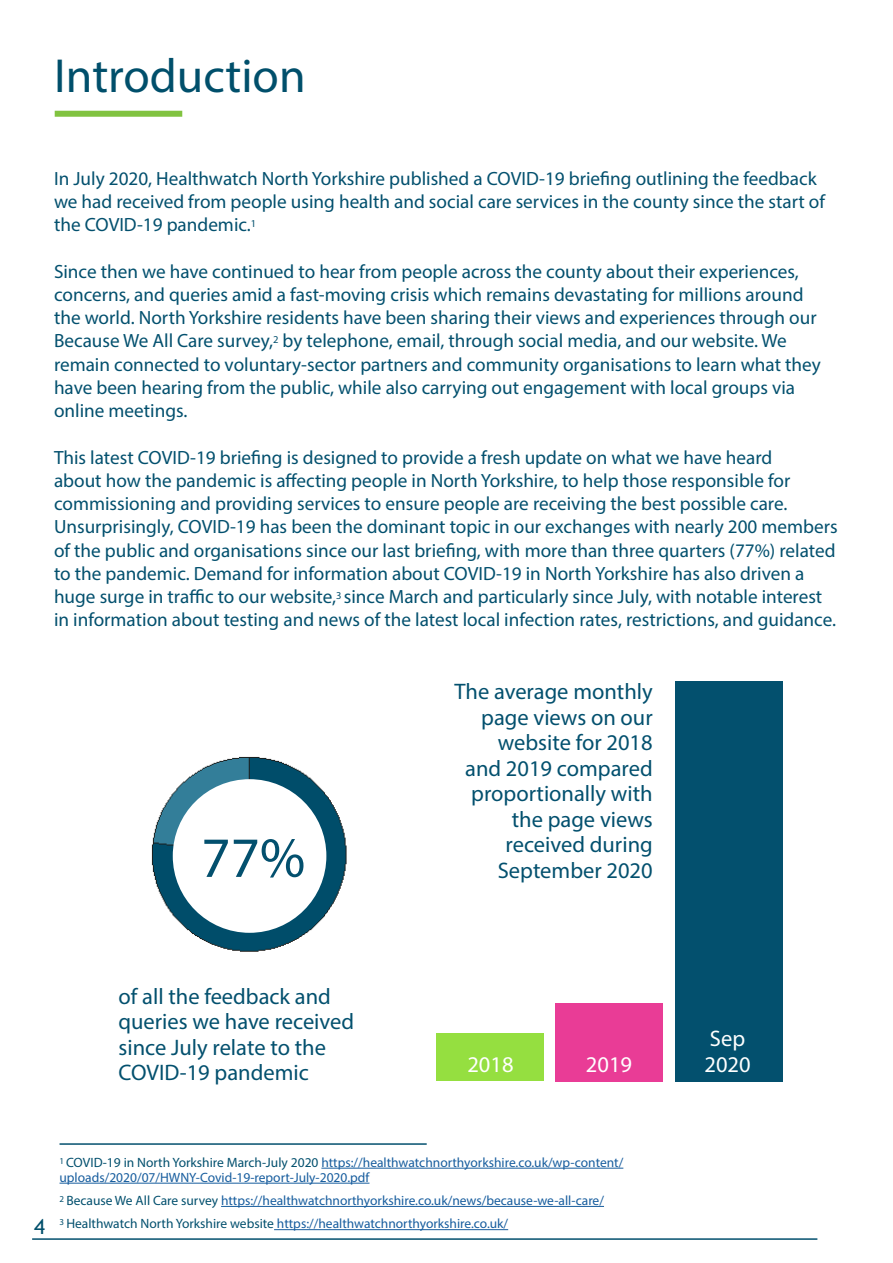
<style>
.page{position:relative;width:893px;height:1263px;background:#fff}
.page>*{position:absolute;margin:0;border:0;box-sizing:border-box;transform-origin:0 0}
.t1{font:57.3px "Myriad Pro";color:#03506e}
.Headline_-_blue{font:48px "Myriad Pro";color:#004f6b}
.t2{font:22.5px/25.5px "Myriad Pro";color:#03506e}
.t3{font:22.5px/25.5px "Myriad Pro";color:#fff}
.t4{font:21px "Trebuchet MS";color:#004f6b}
.Body_Copy{font:19.2px/23.2px "Myriad Pro";color:#03506e}
.Body_Copy-2{font:13.5px "Myriad Pro";color:#175d9e}
.Title_-_62pt_pink_bo{font:13.5px/15px "Myriad Pro";color:#175d9e}
.s1{color:#03506e}
</style>
<div class="page">
<hr style="left:32px;top:1238px;width:785px;height:2px;background:#03506e">
<div style="left:55px;top:111px;width:127px;height:6px;background:#81c340"></div>
<hr style="left:60px;top:1143px;width:367px;height:2px;background:#03506e">
<hr style="left:321px;top:1168px;width:302px;height:1px;background:#175d9e">
<hr style="left:60px;top:1183px;width:309px;height:1px;background:#175d9e">
<hr style="left:221px;top:1206px;width:383px;height:1px;background:#175d9e">
<hr style="left:274px;top:1229px;width:234px;height:1px;background:#175d9e">
<img style="left:151px;top:756px;width:196px;height:196px">
<div style="left:173px;top:779px;width:153px;height:154px;background:#fff;border-radius:50%"></div>
<div style="left:436px;top:1033px;width:107px;height:48px;background:#95df40"></div>
<div style="left:555px;top:1003px;width:108px;height:78px;background:#e93c96"></div>
<div style="left:675px;top:681px;width:107px;height:400px;background:#03506e"></div>
<p class="Headline_-_blue" style="left:54px;top:47px;width:253px">Introduction</p>
<p class="Body_Copy" style="left:54px;top:166px;width:773px">In July 2020, Healthwatch North Yorkshire published a COVID-19 briefing outlining the feedback we had received from people using health and social care services in the county since the start of the COVID-19 pandemic.<sup>1</sup></p>
<p class="Body_Copy" style="left:54px;top:259px;width:768px">Since then we have continued to hear from people across the county about their experiences, concerns, and queries amid a fast-moving crisis which remains devastating for millions around the world. North Yorkshire residents have been sharing their views and experiences through our Because We All Care survey,<sup>2</sup> by telephone, email, through social media, and our website. We remain connected to voluntary-sector partners and community organisations to learn what they have been hearing from the public, while also carrying out engagement with local groups via online meetings.</p>
<p class="Body_Copy" style="left:54px;top:445px;width:785px">This latest COVID-19 briefing is designed to provide a fresh update on what we have heard<br>about how the pandemic is affecting people in North Yorkshire, to help those responsible for commissioning and providing services to ensure people are receiving the best possible care.<br>Unsurprisingly, COVID-19 has been the dominant topic in our exchanges with nearly 200 members of the public and organisations since our last briefing, with more than three quarters (77%) related to the pandemic. Demand for information about COVID-19 in North Yorkshire has also driven a huge surge in traffic to our website,<sup>3</sup> since March and particularly since July, with notable interest in information about testing and news of the latest local infection rates, restrictions, and guidance.</p>
<p class="t1" style="left:201px;top:822px;width:106px">77%</p>
<p class="t2" style="left:455px;top:678px;width:200px;text-align:right">The average monthly page views on our website for 2018<br>and 2019 compared proportionally with the page views received during<br>September 2020</p>
<p class="t2" style="left:118px;top:983px;width:237px">of all the feedback and queries we have received since July relate to the<br>COVID-19 pandemic</p>
<p class="t3" style="left:467px;top:1051px;width:48px">2018</p>
<p class="t3" style="left:586px;top:1051px;width:48px">2019</p>
<p class="t4" style="left:34px;top:1213px;width:13px">4</p>
<p class="Title_-_62pt_pink_bo" style="left:60px;top:1154px;width:565px"><sup>1</sup> <span class="s1">COVID-19 in North Yorkshire March-July 2020</span> https://healthwatchnorthyorkshire.co.uk/wp-content/ uploads/2020/07/HWNY-Covid-19-report-July-2020.pdf</p>
<p class="Body_Copy-2" style="left:60px;top:1192px;width:546px"><sup>2</sup> <span class="s1">Because We All Care survey</span> https://healthwatchnorthyorkshire.co.uk/news/because-we-all-care/</p>
<p class="Body_Copy-2" style="left:60px;top:1215px;width:450px"><sup>3</sup> <span class="s1">Healthwatch North Yorkshire website</span> https://healthwatchnorthyorkshire.co.uk/</p>
<p class="t3" style="left:704px;top:1025px;width:48px">Sep<br>2020</p>
</div>
